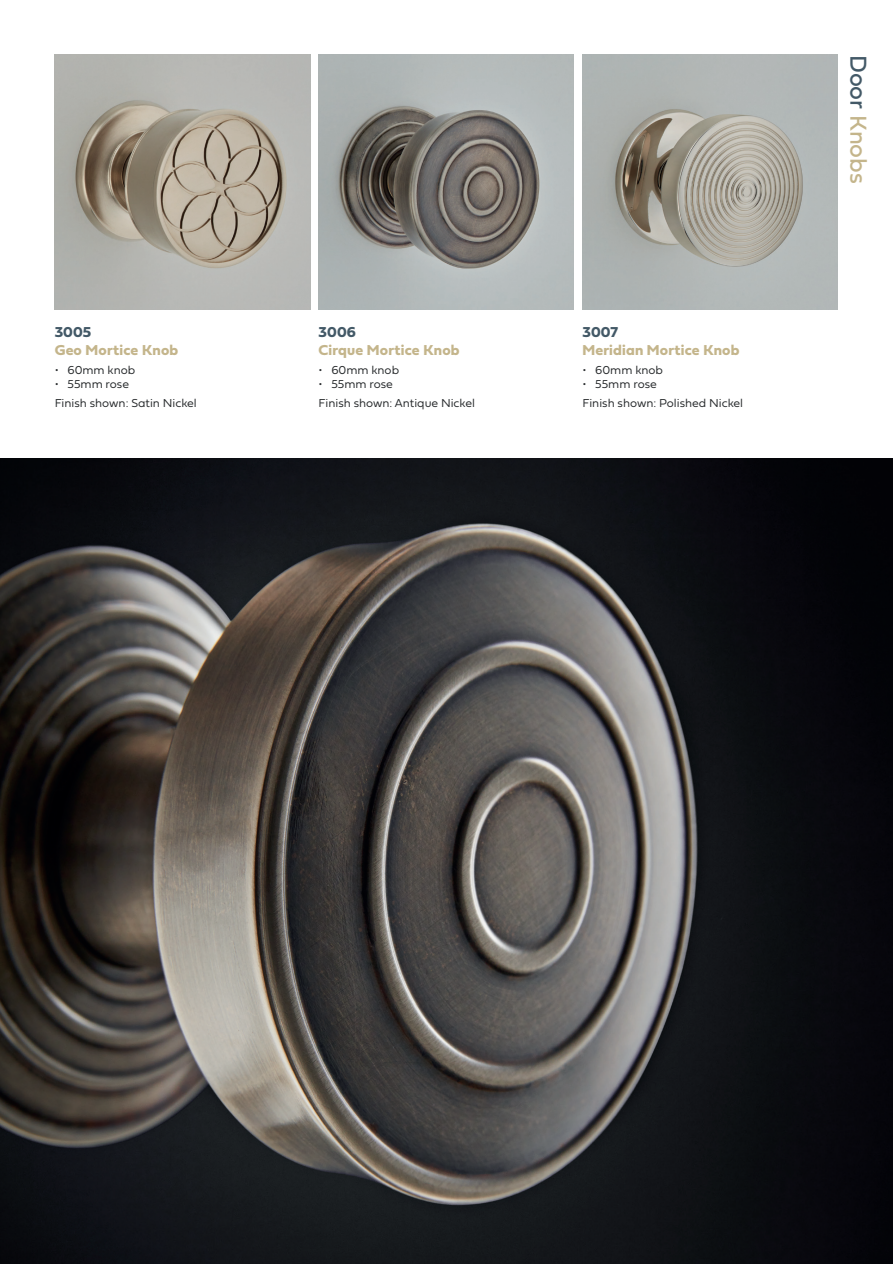
<style>
.page{position:relative;width:893px;height:1264px;background:#fff}
.page>*{position:absolute;margin:0;border:0;box-sizing:border-box;transform-origin:0 0}
.t1{font:24px "Fieldwork Geo Regular";color:#c4b58b}
.t2{font:15px/18px "Fieldwork Geo Bold";letter-spacing:.01em;color:#c4b58b}
.t3{font:12px "Fieldwork Geo Light";color:#282b2d}
.s1{color:#435967}
</style>
<div class="page">
<img style="left:0;top:459px;width:892px;height:805px">
<img style="left:318px;top:55px;width:255px;height:255px">
<img style="left:55px;top:55px;width:255px;height:255px">
<img style="left:582px;top:55px;width:255px;height:255px">
<p class="t2" style="left:55px;top:322px;width:125px"><span class="s1">3005<br></span>Geo Mortice Knob</p>
<p class="t3" style="left:55px;top:360px;width:82px">• 60mm knob</p>
<p class="t3" style="left:55px;top:375px;width:76px">• 55mm rose</p>
<p class="t3" style="left:55px;top:393px;width:143px">Finish shown: Satin Nickel</p>
<p class="t2" style="left:318px;top:322px;width:142px"><span class="s1">3006<br></span>Cirque Mortice Knob</p>
<p class="t3" style="left:318px;top:360px;width:82px">• 60mm knob</p>
<p class="t3" style="left:318px;top:375px;width:76px">• 55mm rose</p>
<p class="t3" style="left:318px;top:393px;width:158px">Finish shown: Antique Nickel</p>
<p class="t2" style="left:582px;top:322px;width:158px"><span class="s1">3007<br></span>Meridian Mortice Knob</p>
<p class="t3" style="left:582px;top:360px;width:82px">• 60mm knob</p>
<p class="t3" style="left:582px;top:375px;width:76px">• 55mm rose</p>
<p class="t3" style="left:582px;top:393px;width:162px">Finish shown: Polished Nickel</p>
<p class="t1" style="left:877px;top:55px;width:130px;rotate:90deg"><span class="s1">Door</span> Knobs</p>
</div>
